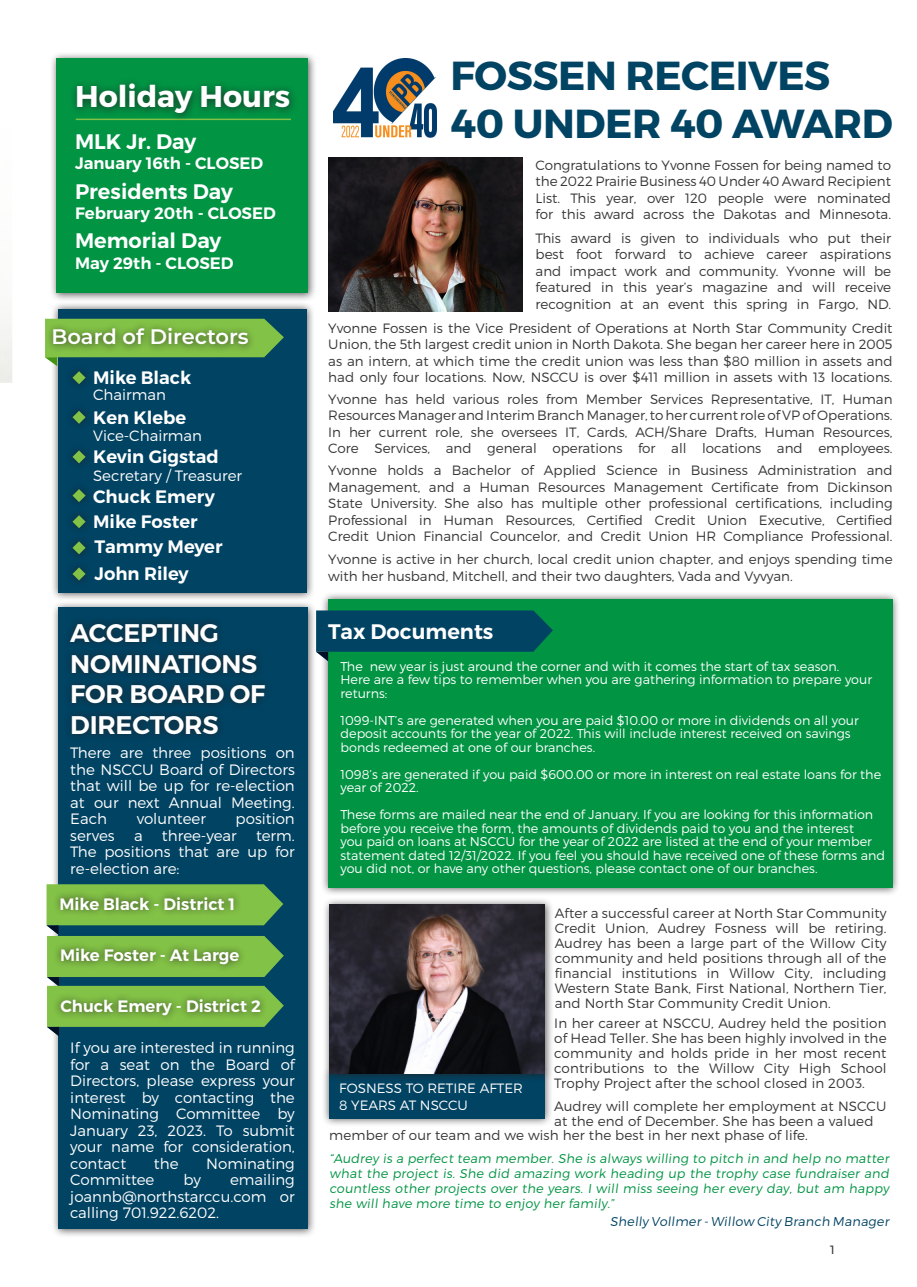
<style>
.page{position:relative;width:917px;height:1287px;background:#fff}
.page>*{position:absolute;margin:0;border:0;box-sizing:border-box;transform-origin:0 0}
.Left_Justify{font:40.5px/48px "Trueno Bd";letter-spacing:-.01em;color:#004363}
.Center{font:30px "Trueno Bd";color:#fff}
.Left_Justify-2{font:25.5px/30.6px "Trueno S Bd";letter-spacing:-.01em;color:#fff}
.Left_Justify-3{font:21px "Trueno S Bd";color:#fff}
.Left_Justify-4{font:600 21px "Montserrat";color:#fff}
.Left_Justify-5{font:18px "Trueno S Bd";color:#fff}
.Left_Justify-6{font:16.5px "Trueno S Bd";color:#fff}
.Left_Justify-7{font:15px/16.5px "Trueno Lt";color:#fff;text-align:justify}
.Left_Justify_Drop_Ca{font:13.5px/16.5px "Trueno Lt";color:#383738;text-align:justify}
.Left_Justify-8{font:13.5px/15px "Trueno Lt";letter-spacing:.01em;color:#383738;text-align:justify}
.Center-2{font:13.5px/16.2px "Trueno Lt";color:#fff}
.Left_Justify-9{font:12.75px/13.5px "Trueno Lt";color:#fff}
.Left_Justify-10{font:12.75px/15px "Trueno Lt";letter-spacing:.02em;color:#009443}
.Left_Justify-11{font:12.75px "Trueno Lt";color:#004363}
.t1{font:500 12px "Montserrat";color:#383738}
</style>
<div class="page">
<img style="left:328px;top:157px;width:194px;height:154px">
<img style="left:333px;top:58px;width:104px;height:80px">
<div style="left:52px;top:600px;width:265px;height:638px;background:#231f20;opacity:.75"></div>
<div style="left:59px;top:608px;width:249px;height:621px;background:#004363"></div>
<div style="left:51px;top:301px;width:264px;height:301px;background:#231f20;opacity:.75"></div>
<div style="left:59px;top:310px;width:248px;height:283px;background:#004363"></div>
<svg style="left:45px;top:319px;width:239px;height:65px"></svg>
<svg style="left:72px;top:450px;width:14px;height:13px"></svg>
<svg style="left:72px;top:515px;width:14px;height:13px"></svg>
<svg style="left:72px;top:489px;width:14px;height:13px"></svg>
<svg style="left:72px;top:567px;width:14px;height:13px"></svg>
<svg style="left:72px;top:541px;width:14px;height:13px"></svg>
<div style="left:320px;top:591px;width:581px;height:305px;background:#231f20;opacity:.75"></div>
<div style="left:328px;top:599px;width:565px;height:289px;background:#009443"></div>
<div style="left:50px;top:51px;width:267px;height:251px;background:#231f20;opacity:.75"></div>
<div style="left:57px;top:58px;width:251px;height:235px;background:#009443"></div>
<div style="left:70px;top:77px;width:228px;height:45px;background:#231f20;opacity:.75"></div>
<div style="left:46px;top:321px;width:210px;height:32px;background:#231f20;opacity:.75"></div>
<svg style="left:72px;top:411px;width:14px;height:13px"></svg>
<div style="left:63px;top:616px;width:210px;height:126px;background:#231f20;opacity:.75"></div>
<svg style="left:47px;top:884px;width:237px;height:152px"></svg>
<div style="left:53px;top:992px;width:215px;height:31px;background:#231f20;opacity:.75"></div>
<div style="left:321px;top:1065px;width:232px;height:62px;background:#231f20;opacity:.75"></div>
<div style="left:329px;top:1073px;width:216px;height:45px;background:#004363"></div>
<div style="left:322px;top:897px;width:232px;height:186px;background:#231f20;opacity:.75"></div>
<img style="left:329px;top:904px;width:216px;height:170px">
<svg style="left:316px;top:610px;width:237px;height:51px"></svg>
<p class="Center" style="left:75px;top:78px;width:217px">Holiday Hours</p>
<p class="Left_Justify-3" style="left:75px;top:128px;width:123px">MLK Jr. Day</p>
<p class="Left_Justify-6" style="left:75px;top:153px;width:190px">January 16th - CLOSED</p>
<p class="Left_Justify-3" style="left:75px;top:178px;width:160px">Presidents Day</p>
<p class="Left_Justify-6" style="left:75px;top:203px;width:202px">February 20th - CLOSED</p>
<p class="Left_Justify-3" style="left:75px;top:228px;width:148px">Memorial Day</p>
<p class="Left_Justify-6" style="left:75px;top:253px;width:160px">May 29th - CLOSED</p>
<p class="Left_Justify-4" style="left:52px;top:322px;width:199px">Board of Directors</p>
<p class="Left_Justify-5" style="left:93px;top:366px;width:100px">Mike Black</p>
<p class="Left_Justify-7" style="left:93px;top:386px;width:74px">Chairman</p>
<p class="Left_Justify-5" style="left:93px;top:406px;width:95px">Ken Klebe</p>
<p class="Left_Justify-7" style="left:93px;top:427px;width:110px">Vice-Chairman</p>
<p class="Left_Justify-5" style="left:93px;top:445px;width:127px">Kevin Gigstad</p>
<p class="Left_Justify-7" style="left:93px;top:467px;width:150px">Secretary / Treasurer</p>
<p class="Left_Justify-5" style="left:93px;top:486px;width:123px">Chuck Emery</p>
<p class="Left_Justify-5" style="left:93px;top:510px;width:106px">Mike Foster</p>
<p class="Left_Justify-5" style="left:95px;top:536px;width:129px">Tammy Meyer</p>
<p class="Left_Justify-5" style="left:95px;top:562px;width:96px">John Riley</p>
<p class="Left_Justify-2" style="left:70px;top:618px;width:197px">ACCEPTING<br>NOMINATIONS<br>FOR BOARD OF<br>DIRECTORS</p>
<p class="Left_Justify-7" style="left:70px;top:744px;width:226px">There are three positions on the NSCCU Board of Directors that will be up for re-election at our next Annual Meeting.<br>Each</p>
<p class="Left_Justify-7" style="left:137px;top:810px;width:71px">volunteer</p>
<p class="Left_Justify-7" style="left:236px;top:810px;width:61px">position</p>
<p class="Left_Justify-7" style="left:70px;top:827px;width:46px">serves</p>
<p class="Left_Justify-7" style="left:134px;top:827px;width:10px">a</p>
<p class="Left_Justify-7" style="left:162px;top:827px;width:76px">three-year</p>
<p class="Left_Justify-7" style="left:70px;top:827px;width:226px;text-indent:186px">term.<br>The positions that are up for re-election are:</p>
<p class="Left_Justify-6" style="left:60px;top:893px;width:177px">Mike Black - District 1</p>
<p class="Left_Justify-6" style="left:60px;top:945px;width:181px">Mike Foster - At Large</p>
<p class="Left_Justify-6" style="left:60px;top:996px;width:202px">Chuck Emery - District 2</p>
<p class="Left_Justify-7" style="left:70px;top:1039px;width:226px">If you are interested in running for a seat on the Board of Directors, please express your interest by contacting the Nominating Committee by January 23, 2023. To submit your name for consideration, contact</p>
<p class="Left_Justify-7" style="left:154px;top:1155px;width:26px">the</p>
<p class="Left_Justify-7" style="left:206px;top:1155px;width:90px">Nominating</p>
<p class="Left_Justify-7" style="left:70px;top:1171px;width:226px;text-indent:160px">emailing joannb@northstarccu.com or calling 701.922.6202.</p>
<p class="Left_Justify-7" style="left:70px;top:1171px;width:86px">Committee</p>
<p class="Left_Justify-7" style="left:184px;top:1171px;width:19px">by</p>
<p class="Left_Justify" style="left:451px;top:52px;width:444px">FOSSEN RECEIVES<br>40 UNDER 40 AWARD</p>
<p class="Left_Justify_Drop_Ca" style="left:535px;top:156px;width:357px">Congratulations to Yvonne Fossen for being named to the 2022 Prairie Business 40 Under 40 Award Recipient List. This year, over 120 people were nominated for this award across the Dakotas and Minnesota.</p>
<p class="Left_Justify_Drop_Ca" style="left:536px;top:229px;width:357px">This award is given to individuals who put their best foot forward to achieve career aspirations and impact work and community. Yvonne will be featured in this year’s magazine and will receive recognition at an event this spring in Fargo, ND.</p>
<p class="Left_Justify_Drop_Ca" style="left:328px;top:319px;width:566px">Yvonne Fossen is the Vice President of Operations at North Star Community Credit Union, the 5th largest credit union in North Dakota. She began her career here in 2005 as an intern, at which time the credit union was less than $80 million in assets and had only four locations. Now, NSCCU is over $411 million in assets with 13 locations.</p>
<p class="Left_Justify_Drop_Ca" style="left:328px;top:390px;width:566px">Yvonne has held various roles from Member Services Representative, IT, Human Resources Manager and Interim Branch Manager, to her current role of VP of Operations.<br>In her current role, she oversees IT, Cards, ACH/Share Drafts, Human Resources, Core Services, and general operations for all locations and employees.</p>
<p class="Left_Justify_Drop_Ca" style="left:328px;top:462px;width:566px">Yvonne holds a Bachelor of Applied Science in Business Administration and Management, and a Human Resources Management Certificate from Dickinson State University. She also has multiple other professional certifications, including Professional in Human Resources, Certified Credit Union Executive, Certified Credit Union Financial Councelor, and Credit Union HR Compliance Professional.</p>
<p class="Left_Justify_Drop_Ca" style="left:328px;top:551px;width:566px">Yvonne is active in her church, local credit union chapter, and enjoys spending time with her husband, Mitchell, and their two daughters, Vada and Vyvyan.</p>
<p class="Left_Justify-3" style="left:328px;top:619px;width:167px">Tax Documents</p>
<p class="Left_Justify-9" style="left:340px;top:659px;width:533px">The new year is just around the corner and with it comes the start of tax season.<br>Here are a few tips to remember when you are gathering information to prepare your returns:</p>
<p class="Left_Justify-9" style="left:340px;top:713px;width:520px">1099-INT’s are generated when you are paid $10.00 or more in dividends on all your deposit accounts for the year of 2022. This will include interest received on savings bonds redeemed at one of our branches.</p>
<p class="Left_Justify-9" style="left:340px;top:767px;width:542px">1098’s are generated if you paid $600.00 or more in interest on real estate loans for the year of 2022.</p>
<p class="Left_Justify-9" style="left:340px;top:807px;width:546px">These forms are mailed near the end of January. If you are looking for this information before you receive the form, the amounts of dividends paid to you and the interest<br>you paid on loans at NSCCU for the year of 2022 are listed at the end of your member statement dated 12/31/2022. If you feel you should have received one of these forms and you did not, or have any other questions, please contact one of our branches.</p>
<p class="Center-2" style="left:339px;top:1080px;width:185px">FOSNESS TO RETIRE AFTER<br>8 YEARS AT NSCCU</p>
<p class="Left_Justify-8" style="left:555px;top:905px;width:333px">After a successful career at North Star Community Credit Union, Audrey Fosness will be retiring.<br>Audrey has been a large part of the Willow City community and held positions through all of the financial institutions in Willow City, including Western State Bank, First National, Northern Tier, and North Star Community Credit Union.</p>
<p class="Left_Justify-8" style="left:554px;top:1016px;width:334px">In her career at NSCCU, Audrey held the position of Head Teller. She has been highly involved in the community and holds pride in her most recent contributions to the Willow City High School Trophy Project after the school closed in 2003.</p>
<p class="Left_Justify-8" style="left:554px;top:1098px;width:334px">Audrey will complete her employment at NSCCU at the end of December. She has been a valued</p>
<p class="Left_Justify-8" style="left:329px;top:1127px;width:480px">member of our team and we wish her the best in her next phase of life.</p>
<p class="Left_Justify-10" style="left:329px;top:1150px;width:563px">“Audrey is a perfect team member. She is always willing to pitch in and help no matter what the project is. She did amazing work heading up the trophy case fundraiser and countless other projects over the years. I will miss seeing her every day, but am happy she will have more time to enjoy her family.”</p>
<p class="Left_Justify-11" style="left:610px;top:1214px;width:282px">Shelly Vollmer - Willow City Branch Manager</p>
<p class="t1" style="left:830px;top:1242px;width:6px">1</p>
</div>
